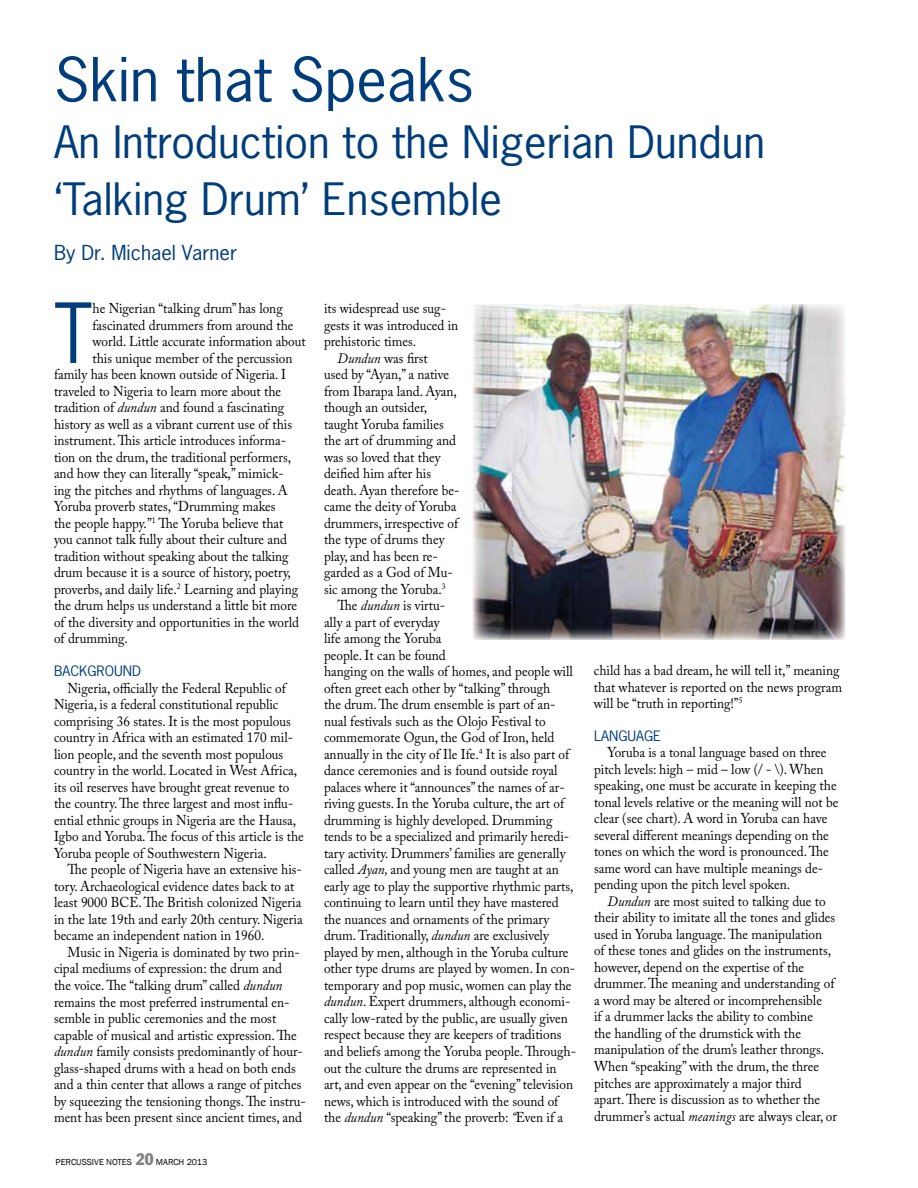
<style>
.page{position:relative;width:918px;height:1188px;background:#fff}
.page>*{position:absolute;margin:0;border:0;box-sizing:border-box;transform-origin:0 0}
.t1{font:77.85px "News Gothic";color:#003d7a;scale:.93 1}
.t2{font:57px "News Gothic";color:#003d7a;scale:1.05 1}
.t3{font:42px/57px "News Gothic";color:#003d7a;scale:1.05 1}
.t4{font:19.5px "News Gothic";color:#003d7a;scale:1.05 1}
.t5{font:14.25px/16.5px "Adobe Caslon Pro";color:#000;scale:.93 1}
.t6{font:13.5px "News Gothic";color:#003d7a;scale:1.05 1}
.t7{font:9px "Franklin Gothic";color:#000}
.s1{font-style:italic}
.s2{font-stretch:condensed;font-size:16.5px;color:#808285}
</style>
<div class="page">
<img style="left:472px;top:304px;width:374px;height:336px">
<h2 class="t2" style="left:54px;top:43px;width:402px">Skin that Speaks</h2>
<h3 class="t3" style="left:54px;top:114px;width:679px">An Introduction to the Nigerian Dundun ‘Talking Drum’ Ensemble</h3>
<h3 class="t4" style="left:54px;top:240px;width:176px">By Dr. Michael Varner</h3>
<p class="t5" style="left:324px;top:300px;width:133px">its widespread use sug-</p>
<p class="t5" style="left:324px;top:317px;width:146px">gests it was introduced in</p>
<p class="t5" style="left:324px;top:333px;width:101px">prehistoric times.</p>
<p class="t5" style="left:338px;top:350px;width:99px"><span class="s1">Dundun</span> was first</p>
<p class="t5" style="left:324px;top:366px;width:136px">used by “Ayan,” a native</p>
<p class="t5" style="left:324px;top:383px;width:144px">from Ibarapa land. Ayan,</p>
<p class="t5" style="left:324px;top:399px;width:112px">though an outsider,</p>
<p class="t5" style="left:324px;top:416px;width:130px">taught Yoruba families</p>
<p class="t5" style="left:324px;top:432px;width:144px">the art of drumming and</p>
<p class="t5" style="left:324px;top:449px;width:127px">was so loved that they</p>
<p class="t5" style="left:324px;top:465px;width:117px">deified him after his</p>
<p class="t5" style="left:324px;top:482px;width:147px">death. Ayan therefore be-</p>
<p class="t5" style="left:324px;top:498px;width:144px">came the deity of Yoruba</p>
<p class="t5" style="left:324px;top:515px;width:146px">drummers, irrespective of</p>
<p class="t5" style="left:324px;top:531px;width:131px">the type of drums they</p>
<p class="t5" style="left:324px;top:548px;width:124px">play, and has been re-</p>
<p class="t5" style="left:324px;top:564px;width:140px">garded as a God of Mu-</p>
<p class="t5" style="left:324px;top:581px;width:132px">sic among the Yoruba.<sup>3</sup></p>
<p class="t5" style="left:338px;top:597px;width:117px">The <span class="s1">dundun</span> is virtu-</p>
<p class="t5" style="left:324px;top:614px;width:126px">ally a part of everyday</p>
<p class="t5" style="left:324px;top:630px;width:128px">life among the Yoruba</p>
<p class="t5" style="left:324px;top:647px;width:133px">people. It can be found</p>
<p class="t5" style="left:324px;top:663px;width:269px">hanging on the walls of homes, and people will</p>
<p class="t5" style="left:324px;top:680px;width:245px">often greet each other by “talking” through</p>
<p class="t5" style="left:324px;top:696px;width:251px">the drum. The drum ensemble is part of an-</p>
<p class="t5" style="left:324px;top:713px;width:240px">nual festivals such as the Olojo Festival to</p>
<p class="t5" style="left:324px;top:729px;width:249px">commemorate Ogun, the God of Iron, held</p>
<p class="t5" style="left:324px;top:746px;width:265px">annually in the city of Ile Ife.<sup>4</sup> It is also part of</p>
<p class="t5" style="left:324px;top:762px;width:253px">dance ceremonies and is found outside royal</p>
<p class="t5" style="left:324px;top:779px;width:260px">palaces where it “announces” the names of ar-</p>
<p class="t5" style="left:324px;top:795px;width:260px">riving guests. In the Yoruba culture, the art of</p>
<p class="t5" style="left:324px;top:812px;width:247px">drumming is highly developed. Drumming</p>
<p class="t5" style="left:324px;top:828px;width:265px">tends to be a specialized and primarily heredi-</p>
<p class="t5" style="left:324px;top:845px;width:261px">tary activity. Drummers’ families are generally</p>
<p class="t5" style="left:324px;top:861px;width:254px">called <span class="s1">Ayan,</span> and young men are taught at an</p>
<p class="t5" style="left:324px;top:878px;width:270px">early age to play the supportive rhythmic parts,</p>
<p class="t5" style="left:324px;top:894px;width:254px">continuing to learn until they have mastered</p>
<p class="t5" style="left:324px;top:911px;width:244px">the nuances and ornaments of the primary</p>
<p class="t5" style="left:324px;top:927px;width:243px">drum. Traditionally, <span class="s1">dundun</span> are exclusively</p>
<p class="t5" style="left:324px;top:944px;width:264px">played by men, although in the Yoruba culture</p>
<p class="t5" style="left:324px;top:960px;width:272px">other type drums are played by women. In con-</p>
<p class="t5" style="left:324px;top:977px;width:268px">temporary and pop music, women can play the</p>
<p class="t5" style="left:324px;top:993px;width:266px"><span class="s1">dundun</span>. Expert drummers, although economi-</p>
<p class="t5" style="left:324px;top:1010px;width:264px">cally low-rated by the public, are usually given</p>
<p class="t5" style="left:324px;top:1026px;width:257px">respect because they are keepers of traditions</p>
<p class="t5" style="left:324px;top:1043px;width:273px">and beliefs among the Yoruba people. Through-</p>
<p class="t5" style="left:324px;top:1059px;width:252px">out the culture the drums are represented in</p>
<p class="t5" style="left:324px;top:1076px;width:269px">art, and even appear on the “evening” television</p>
<p class="t5" style="left:324px;top:1092px;width:254px">news, which is introduced with the sound of</p>
<p class="t5" style="left:324px;top:1109px;width:259px">the <span class="s1">dundun</span> “speaking” the proverb: <span class="s1">“</span>Even if a</p>
<h1 class="t1" style="left:54px;top:284px;width:43px">T</h1>
<p class="t5" style="left:93px;top:300px;width:206px">he Nigerian “talking drum” has long</p>
<p class="t5" style="left:93px;top:317px;width:218px">fascinated drummers from around the</p>
<p class="t5" style="left:93px;top:333px;width:231px">world. Little accurate information about</p>
<p class="t5" style="left:93px;top:350px;width:217px">this unique member of the percussion</p>
<p class="t5" style="left:54px;top:366px;width:251px">family has been known outside of Nigeria. I</p>
<p class="t5" style="left:54px;top:383px;width:246px">traveled to Nigeria to learn more about the</p>
<p class="t5" style="left:54px;top:399px;width:249px">tradition of <span class="s1">dundun</span> and found a fascinating</p>
<p class="t5" style="left:54px;top:416px;width:257px">history as well as a vibrant current use of this</p>
<p class="t5" style="left:54px;top:432px;width:251px">instrument. This article introduces informa-</p>
<p class="t5" style="left:54px;top:449px;width:257px">tion on the drum, the traditional performers,</p>
<p class="t5" style="left:54px;top:465px;width:249px">and how they can literally “speak,” mimick-</p>
<p class="t5" style="left:54px;top:482px;width:253px">ing the pitches and rhythms of languages. A</p>
<p class="t5" style="left:54px;top:498px;width:240px">Yoruba proverb states, “Drumming makes</p>
<p class="t5" style="left:54px;top:515px;width:248px">the people happy.”<sup>1</sup> The Yoruba believe that</p>
<p class="t5" style="left:54px;top:531px;width:252px">you cannot talk fully about their culture and</p>
<p class="t5" style="left:54px;top:548px;width:254px">tradition without speaking about the talking</p>
<p class="t5" style="left:54px;top:564px;width:256px">drum because it is a source of history, poetry,</p>
<p class="t5" style="left:54px;top:581px;width:264px">proverbs, and daily life.<sup>2</sup> Learning and playing</p>
<p class="t5" style="left:54px;top:597px;width:263px">the drum helps us understand a little bit more</p>
<p class="t5" style="left:54px;top:614px;width:265px">of the diversity and opportunities in the world</p>
<p class="t5" style="left:54px;top:630px;width:81px">of drumming.</p>
<p class="t6" style="left:54px;top:663px;width:84px">BACKGROUND</p>
<p class="t5" style="left:54px;top:680px;width:270px;text-indent:14px">Nigeria, officially the Federal Republic of Nigeria, is a federal constitutional republic comprising 36 states. It is the most populous country in Africa with an estimated 170 mil&shy;lion people, and the seventh most populous country in the world. Located in West Africa, its oil reserves have brought great revenue to the country. The three largest and most influ&shy;ential ethnic groups in Nigeria are the Hausa, Igbo and Yoruba. The focus of this article is the Yoruba people of Southwestern Nigeria.</p>
<p class="t5" style="left:54px;top:861px;width:269px;text-indent:14px">The people of Nigeria have an extensive his&shy;tory. Archaeological evidence dates back to at least 9000 BCE. The British colonized Nigeria in the late 19th and early 20th century. Nigeria became an independent nation in 1960.</p>
<p class="t5" style="left:54px;top:944px;width:272px;text-indent:14px">Music in Nigeria is dominated by two prin&shy;cipal mediums of expression: the drum and<br>the voice. The “talking drum” called <span class="s1">dundun </span>remains the most preferred instrumental en&shy;semble in public ceremonies and the most capable of musical and artistic expression. The <span class="s1">dundun</span> family consists predominantly of hour&shy;glass-shaped drums with a head on both ends and a thin center that allows a range of pitches by squeezing the tensioning thongs. The instru&shy;ment has been present since ancient times, and</p>
<p class="t5" style="left:594px;top:662px;width:268px">child has a bad dream, he will tell it,” meaning that whatever is reported on the news program will be “truth in reporting!”<sup>5</sup></p>
<p class="t6" style="left:594px;top:727px;width:66px">LANGUAGE</p>
<p class="t5" style="left:594px;top:744px;width:264px;text-indent:14px">Yoruba is a tonal language based on three pitch levels: high – mid – low (/ - \). When speaking, one must be accurate in keeping the tonal levels relative or the meaning will not be clear (see chart). A word in Yoruba can have several different meanings depending on the tones on which the word is pronounced. The same word can have multiple meanings de&shy;pending upon the pitch level spoken.</p>
<p class="t5" style="left:594px;top:893px;width:263px;text-indent:14px"><span class="s1">Dundun</span> are most suited to talking due to their ability to imitate all the tones and glides used in Yoruba language. The manipulation<br>of these tones and glides on the instruments, however, depend on the expertise of the drummer. The meaning and understanding of a word may be altered or incomprehensible<br>if a drummer lacks the ability to combine<br>the handling of the drumstick with the manipulation of the drum’s leather throngs.<br>When “speaking” with the drum, the three pitches are approximately a major third<br>apart. There is discussion as to whether the drummer’s actual <span class="s1">meanings</span> are always clear, or</p>
<p class="t7" style="left:56px;top:1156px;width:153px">PERCUSSIVE NOTES <span class="s2">20</span> MARCH 2013</p>
</div>
